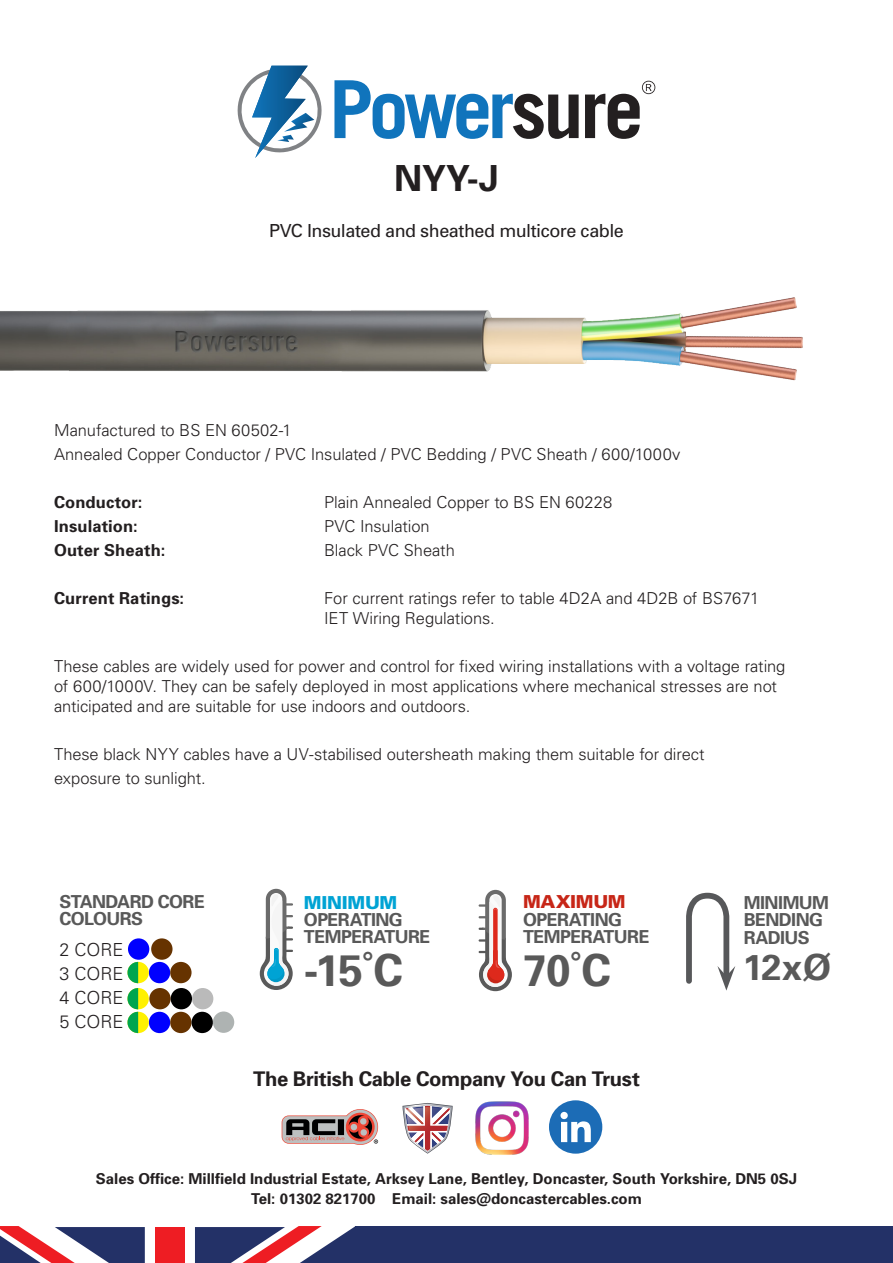
<style>
.page{position:relative;width:893px;height:1263px;background:#fff}
.page>*{position:absolute;margin:0;border:0;box-sizing:border-box;transform-origin:0 0}
.t1{font:700 44.1px "Univers";color:#595959}
.t2{font:700 36px "Univers";color:#231f20}
.t3{font:700 36px "Univers";color:#595959}
.Body_Copy__White{font:700 20.25px "Univers";letter-spacing:-.015em;color:#231f20}
.t4{font:18px "Univers";letter-spacing:-.025em;color:#231f20}
.t5{font:300 18px "Univers";letter-spacing:-.005em;color:#231f20}
.t6{font:700 17.85px/17.4px "Univers";letter-spacing:-.03em;color:#595959}
.t7{font:300 16.5px/19.8px "Univers";letter-spacing:-.005em;color:#231f20}
.t8{font:700 16.5px "Univers";letter-spacing:.01em;color:#231f20}
.t9{font:700 15px "Univers";color:#231f20}
.s1{font-weight:900;color:#c72617}
.s2{font-weight:900;color:#00a3d4}
</style>
<div class="page">
<svg style="left:334px;top:80px;width:245px;height:59px"></svg>
<svg style="left:585px;top:81px;width:70px;height:58px"></svg>
<svg style="left:238px;top:66px;width:84px;height:92px"></svg>
<div style="left:192px;top:988px;width:21px;height:21px;background:#bababa;border-radius:50%"></div>
<div style="left:149px;top:988px;width:22px;height:21px;background:#630;border-radius:50%"></div>
<svg style="left:127px;top:988px;width:22px;height:21px"></svg>
<img style="left:0;top:297px;width:803px;height:84px">
<svg style="left:0;top:1226px;width:145px;height:37px"></svg>
<svg style="left:195px;top:1226px;width:161px;height:37px"></svg>
<div style="left:155px;top:1227px;width:30px;height:36px;background:#ee1d23"></div>
<div style="left:356px;top:1226px;width:537px;height:37px;background:#233167"></div>
<svg style="left:282px;top:1109px;width:96px;height:36px"></svg>
<div style="left:549px;top:1100px;width:53px;height:54px;background:#1c6cb6;border-radius:50%"></div>
<svg style="left:560px;top:1112px;width:31px;height:30px"></svg>
<img style="left:475px;top:1101px;width:54px;height:54px">
<svg style="left:402px;top:1103px;width:51px;height:51px"></svg>
<img style="left:407px;top:1109px;width:1px;height:15px">
<img style="left:408px;top:1107px;width:39px;height:42px">
<div style="left:128px;top:938px;width:21px;height:22px;background:#00f;border-radius:50%"></div>
<div style="left:151px;top:938px;width:22px;height:22px;background:#630;border-radius:50%"></div>
<div style="left:149px;top:962px;width:21px;height:21px;background:#00f;border-radius:50%"></div>
<div style="left:170px;top:962px;width:22px;height:21px;background:#630;border-radius:50%"></div>
<svg style="left:127px;top:962px;width:22px;height:21px"></svg>
<div style="left:171px;top:988px;width:21px;height:21px;background:#000;border-radius:50%"></div>
<div style="left:149px;top:1012px;width:21px;height:21px;background:#00f;border-radius:50%"></div>
<div style="left:170px;top:1012px;width:22px;height:21px;background:#630;border-radius:50%"></div>
<svg style="left:127px;top:1012px;width:22px;height:21px"></svg>
<svg style="left:127px;top:962px;width:11px;height:71px"></svg>
<div style="left:192px;top:1012px;width:21px;height:21px;background:#000;border-radius:50%"></div>
<div style="left:213px;top:1011px;width:21px;height:22px;background:#aeb3b2;border-radius:50%"></div>
<svg style="left:260px;top:889px;width:33px;height:101px"></svg>
<svg style="left:686px;top:892px;width:49px;height:98px"></svg>
<svg style="left:479px;top:890px;width:33px;height:101px"></svg>
<p class="t2" style="left:394px;top:155px;width:106px">NYY-J</p>
<p class="t4" style="left:269px;top:220px;width:356px">PVC Insulated and sheathed multicore cable</p>
<p class="t7" style="left:54px;top:419px;width:239px">Manufactured to BS EN 60502-1</p>
<p class="t7" style="left:54px;top:443px;width:628px">Annealed Copper Conductor / PVC Insulated / PVC Bedding / PVC Sheath / 600/1000v</p>
<p class="t8" style="left:54px;top:491px;width:90px">Conductor:</p>
<p class="t7" style="left:324px;top:492px;width:290px">Plain Annealed Copper to BS EN 60228</p>
<p class="t8" style="left:54px;top:515px;width:85px">Insulation:</p>
<p class="t7" style="left:324px;top:516px;width:107px">PVC Insulation</p>
<p class="t8" style="left:54px;top:539px;width:113px">Outer Sheath:</p>
<p class="t7" style="left:324px;top:540px;width:132px">Black PVC Sheath</p>
<p class="t8" style="left:54px;top:588px;width:132px">Current Ratings:</p>
<p class="t7" style="left:324px;top:588px;width:437px">For current ratings refer to table 4D2A and 4D2B of BS7671<br>IET Wiring Regulations.</p>
<p class="t7" style="left:54px;top:656px;width:733px">These cables are widely used for power and control for fixed wiring installations with a voltage rating of 600/1000V. They can be safely deployed in most applications where mechanical stresses are not anticipated and are suitable for use indoors and outdoors.</p>
<p class="t7" style="left:54px;top:743px;width:652px">These black NYY cables have a UV-stabilised outersheath making them suitable for direct</p>
<p class="t7" style="left:54px;top:767px;width:153px">exposure to sunlight.</p>
<p class="t6" style="left:60px;top:892px;width:147px">STANDARD CORE<br>COLOURS</p>
<p class="t5" style="left:60px;top:939px;width:65px">2 CORE</p>
<p class="t5" style="left:60px;top:963px;width:65px">3 CORE</p>
<p class="t5" style="left:60px;top:987px;width:65px">4 CORE</p>
<p class="t5" style="left:60px;top:1011px;width:65px">5 CORE</p>
<p class="t6" style="left:523px;top:893px;width:128px"><span class="s1">MAXIMUM<br></span>OPERATING<br>TEMPERATURE</p>
<p class="t1" style="left:523px;top:942px;width:89px">70˚C</p>
<p class="t6" style="left:304px;top:893px;width:128px"><span class="s2">MINIMUM<br></span>OPERATING<br>TEMPERATURE</p>
<p class="t1" style="left:304px;top:942px;width:100px">-15˚C</p>
<p class="t3" style="left:743px;top:944px;width:90px">12xØ</p>
<p class="t6" style="left:744px;top:893px;width:87px">MINIMUM<br>BENDING<br>RADIUS</p>
<p class="Body_Copy__White" style="left:253px;top:1065px;width:388px">The British Cable Company You Can Trust</p>
<p class="t9" style="left:96px;top:1169px;width:703px">Sales Office: Millfield Industrial Estate, Arksey Lane, Bentley, Doncaster, South Yorkshire, DN5 0SJ</p>
<p class="t9" style="left:251px;top:1188px;width:392px">Tel: 01302 821700 Email: sales@doncastercables.com</p>
</div>
